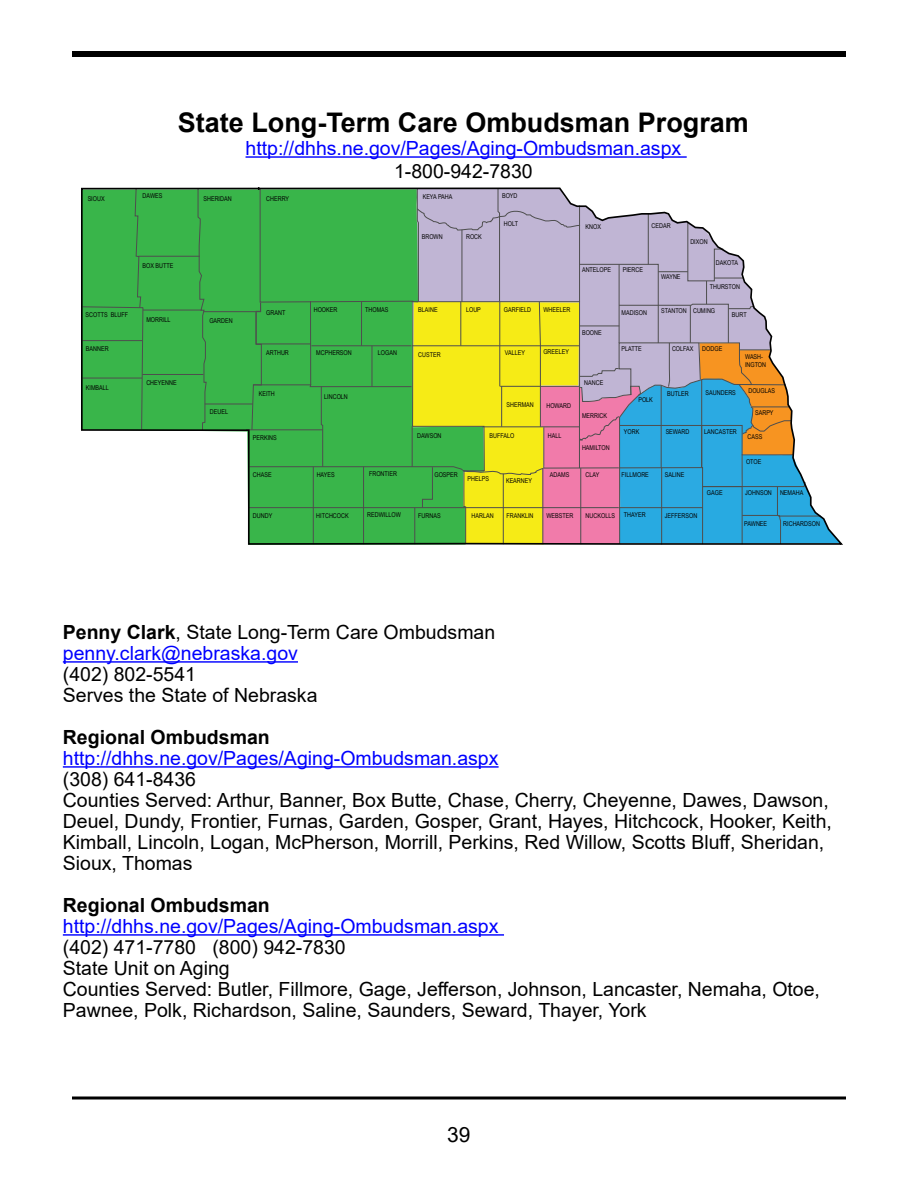
<style>
.page{position:relative;width:918px;height:1188px;background:#fff}
.page>*{position:absolute;margin:0;border:0;box-sizing:border-box;transform-origin:0 0}
.t1{font:700 27px "Arial";color:#000}
.t2{font:21px "Arial";color:#000}
.t3{font:19.5px/21px "Arial";color:#000}
.t4{font:19.5px "Arial";color:#00f}
.t5{font:700 19.5px "Arial";color:#000}
.t6{font:6.6px/7.9px "Arial Narrow";color:#010101}
.s1{font-weight:700}
.s2{color:#00f}
</style>
<div class="page">
<div style="left:72px;top:51px;width:774px;height:6px;background:#000"></div>
<svg style="left:72px;top:1096px;width:774px;height:4px;background:#3f3f3f"></svg>
<hr style="left:246px;top:156px;width:441px;height:2px;background:#00f">
<hr style="left:63px;top:661px;width:235px;height:2px;background:#00f">
<hr style="left:63px;top:766px;width:436px;height:2px;background:#00f">
<hr style="left:63px;top:934px;width:441px;height:2px;background:#00f">
<svg style="left:81px;top:187px;width:762px;height:358px"></svg>
<h1 class="t1" style="left:178px;top:103px;width:573px">State Long-Term Care Ombudsman Program</h1>
<h3 class="t4" style="left:246px;top:135px;width:437px">http://dhhs.ne.gov/Pages/Aging-Ombudsman.aspx</h3>
<h3 class="t3" style="left:394px;top:161px;width:140px">1-800-942-7830</h3>
<p class="t6" style="left:88px;top:194px;width:18px">SIOUX</p>
<p class="t6" style="left:143px;top:192px;width:21px">DAWES</p>
<p class="t6" style="left:203px;top:194px;width:30px">SHERIDAN</p>
<p class="t6" style="left:266px;top:194px;width:24px">CHERRY</p>
<p class="t6" style="left:423px;top:192px;width:31px">KEYA PAHA</p>
<p class="t6" style="left:502px;top:191px;width:17px">BOYD</p>
<p class="t6" style="left:422px;top:232px;width:22px">BROWN</p>
<p class="t6" style="left:466px;top:232px;width:17px">ROCK</p>
<p class="t6" style="left:504px;top:219px;width:16px">HOLT</p>
<p class="t6" style="left:586px;top:223px;width:17px">KNOX</p>
<p class="t6" style="left:652px;top:222px;width:21px">CEDAR</p>
<p class="t6" style="left:690px;top:237px;width:19px">DIXON</p>
<p class="t6" style="left:143px;top:262px;width:32px">BOX BUTTE</p>
<p class="t6" style="left:582px;top:266px;width:31px">ANTELOPE</p>
<p class="t6" style="left:623px;top:266px;width:22px">PIERCE</p>
<p class="t6" style="left:661px;top:273px;width:21px">WAYNE</p>
<p class="t6" style="left:716px;top:258px;width:24px">DAKOTA</p>
<p class="t6" style="left:710px;top:283px;width:32px">THURSTON</p>
<p class="t6" style="left:86px;top:310px;width:44px">SCOTTS BLUFF</p>
<p class="t6" style="left:86px;top:344px;width:24px">BANNER</p>
<p class="t6" style="left:86px;top:383px;width:25px">KIMBALL</p>
<p class="t6" style="left:146px;top:316px;width:26px">MORRILL</p>
<p class="t6" style="left:209px;top:317px;width:25px">GARDEN</p>
<p class="t6" style="left:146px;top:378px;width:32px">CHEYENNE</p>
<p class="t6" style="left:210px;top:407px;width:20px">DEUEL</p>
<p class="t6" style="left:314px;top:306px;width:25px">HOOKER</p>
<p class="t6" style="left:365px;top:306px;width:25px">THOMAS</p>
<p class="t6" style="left:378px;top:348px;width:21px">LOGAN</p>
<p class="t6" style="left:266px;top:308px;width:21px">GRANT</p>
<p class="t6" style="left:266px;top:348px;width:24px">ARTHUR</p>
<p class="t6" style="left:259px;top:390px;width:18px">KEITH</p>
<p class="t6" style="left:253px;top:434px;width:25px">PERKINS</p>
<p class="t6" style="left:253px;top:471px;width:20px">CHASE</p>
<p class="t6" style="left:253px;top:511px;width:21px">DUNDY</p>
<p class="t6" style="left:316px;top:511px;width:34px">HITCHCOCK</p>
<p class="t6" style="left:316px;top:348px;width:37px">MCPHERSON</p>
<p class="t6" style="left:324px;top:393px;width:25px">LINCOLN</p>
<p class="t6" style="left:369px;top:470px;width:29px">FRONTIER</p>
<p class="t6" style="left:367px;top:511px;width:35px">REDWILLOW</p>
<p class="t6" style="left:317px;top:471px;width:20px">HAYES</p>
<p class="t6" style="left:418px;top:306px;width:21px">BLAINE</p>
<p class="t6" style="left:466px;top:305px;width:16px">LOUP</p>
<p class="t6" style="left:504px;top:305px;width:29px">GARFIELD</p>
<p class="t6" style="left:543px;top:305px;width:28px">WHEELER</p>
<p class="t6" style="left:418px;top:350px;width:24px">CUSTER</p>
<p class="t6" style="left:505px;top:348px;width:22px">VALLEY</p>
<p class="t6" style="left:543px;top:347px;width:27px">GREELEY</p>
<p class="t6" style="left:582px;top:328px;width:21px">BOONE</p>
<p class="t6" style="left:622px;top:308px;width:27px">MADISON</p>
<p class="t6" style="left:661px;top:306px;width:56px">STANTON CUMING</p>
<p class="t6" style="left:732px;top:310px;width:16px">BURT</p>
<p class="t6" style="left:622px;top:344px;width:22px">PLATTE</p>
<p class="t6" style="left:672px;top:344px;width:23px">COLFAX</p>
<p class="t6" style="left:702px;top:344px;width:22px">DODGE</p>
<p class="t6" style="left:745px;top:352px;width:23px">WASH-<br>INGTON</p>
<p class="t6" style="left:584px;top:378px;width:21px">NANCE</p>
<p class="t6" style="left:507px;top:400px;width:29px">SHERMAN</p>
<p class="t6" style="left:546px;top:401px;width:26px">HOWARD</p>
<p class="t6" style="left:417px;top:432px;width:26px">DAWSON</p>
<p class="t6" style="left:490px;top:431px;width:26px">BUFFALO</p>
<p class="t6" style="left:548px;top:431px;width:15px">HALL</p>
<p class="t6" style="left:582px;top:412px;width:27px">MERRICK</p>
<p class="t6" style="left:582px;top:443px;width:29px">HAMILTON</p>
<p class="t6" style="left:638px;top:396px;width:16px">POLK</p>
<p class="t6" style="left:624px;top:427px;width:17px">YORK</p>
<p class="t6" style="left:434px;top:471px;width:25px">GOSPER</p>
<p class="t6" style="left:418px;top:511px;width:24px">FURNAS</p>
<p class="t6" style="left:467px;top:474px;width:23px">PHELPS</p>
<p class="t6" style="left:472px;top:511px;width:24px">HARLAN</p>
<p class="t6" style="left:506px;top:476px;width:28px">KEARNEY</p>
<p class="t6" style="left:550px;top:471px;width:21px">ADAMS</p>
<p class="t6" style="left:507px;top:511px;width:28px">FRANKLIN</p>
<p class="t6" style="left:546px;top:511px;width:28px">WEBSTER</p>
<p class="t6" style="left:586px;top:471px;width:15px">CLAY</p>
<p class="t6" style="left:622px;top:471px;width:29px">FILLMORE</p>
<p class="t6" style="left:586px;top:511px;width:31px">NUCKOLLS</p>
<p class="t6" style="left:624px;top:511px;width:23px">THAYER</p>
<p class="t6" style="left:748px;top:387px;width:28px">DOUGLAS</p>
<p class="t6" style="left:755px;top:408px;width:20px">SARPY</p>
<p class="t6" style="left:748px;top:433px;width:16px">CASS</p>
<p class="t6" style="left:706px;top:388px;width:32px">SAUNDERS</p>
<p class="t6" style="left:704px;top:427px;width:34px">LANCASTER</p>
<p class="t6" style="left:667px;top:389px;width:23px">BUTLER</p>
<p class="t6" style="left:666px;top:427px;width:25px">SEWARD</p>
<p class="t6" style="left:665px;top:471px;width:21px">SALINE</p>
<p class="t6" style="left:665px;top:511px;width:34px">JEFFERSON</p>
<p class="t6" style="left:746px;top:457px;width:17px">OTOE</p>
<p class="t6" style="left:745px;top:489px;width:60px">JOHNSON NEMAHA</p>
<p class="t6" style="left:744px;top:519px;width:25px">PAWNEE</p>
<p class="t6" style="left:707px;top:489px;width:17px">GAGE</p>
<p class="t6" style="left:783px;top:519px;width:38px">RICHARDSON</p>
<h3 class="t3" style="left:63px;top:621px;width:434px"><span class="s1">Penny Clark</span>, State Long-Term Care Ombudsman <span class="s2">penny.clark@nebraska.gov</span></h3>
<h3 class="t3" style="left:63px;top:663px;width:256px">(402) 802-5541<br>Serves the State of Nebraska</h3>
<h3 class="t5" style="left:63px;top:723px;width:208px">Regional Ombudsman</h3>
<h3 class="t4" style="left:63px;top:745px;width:437px">http://dhhs.ne.gov/Pages/Aging-Ombudsman.aspx</h3>
<p class="t3" style="left:63px;top:768px;width:771px">(308) 641-8436<br>Counties Served: Arthur, Banner, Box Butte, Chase, Cherry, Cheyenne, Dawes, Dawson, Deuel, Dundy, Frontier, Furnas, Garden, Gosper, Grant, Hayes, Hitchcock, Hooker, Keith, Kimball, Lincoln, Logan, McPherson, Morrill, Perkins, Red Willow, Scotts Bluff, Sheridan, Sioux, Thomas</p>
<h3 class="t5" style="left:63px;top:891px;width:208px">Regional Ombudsman</h3>
<h3 class="t4" style="left:63px;top:913px;width:437px">http://dhhs.ne.gov/Pages/Aging-Ombudsman.aspx</h3>
<h3 class="t3" style="left:63px;top:936px;width:759px">(402) 471-7780 (800) 942-7830<br>State Unit on Aging<br>Counties Served: Butler, Fillmore, Gage, Jefferson, Johnson, Lancaster, Nemaha, Otoe, Pawnee, Polk, Richardson, Saline, Saunders, Seward, Thayer, York</h3>
<h2 class="t2" style="left:447px;top:1120px;width:25px">39</h2>
</div>
